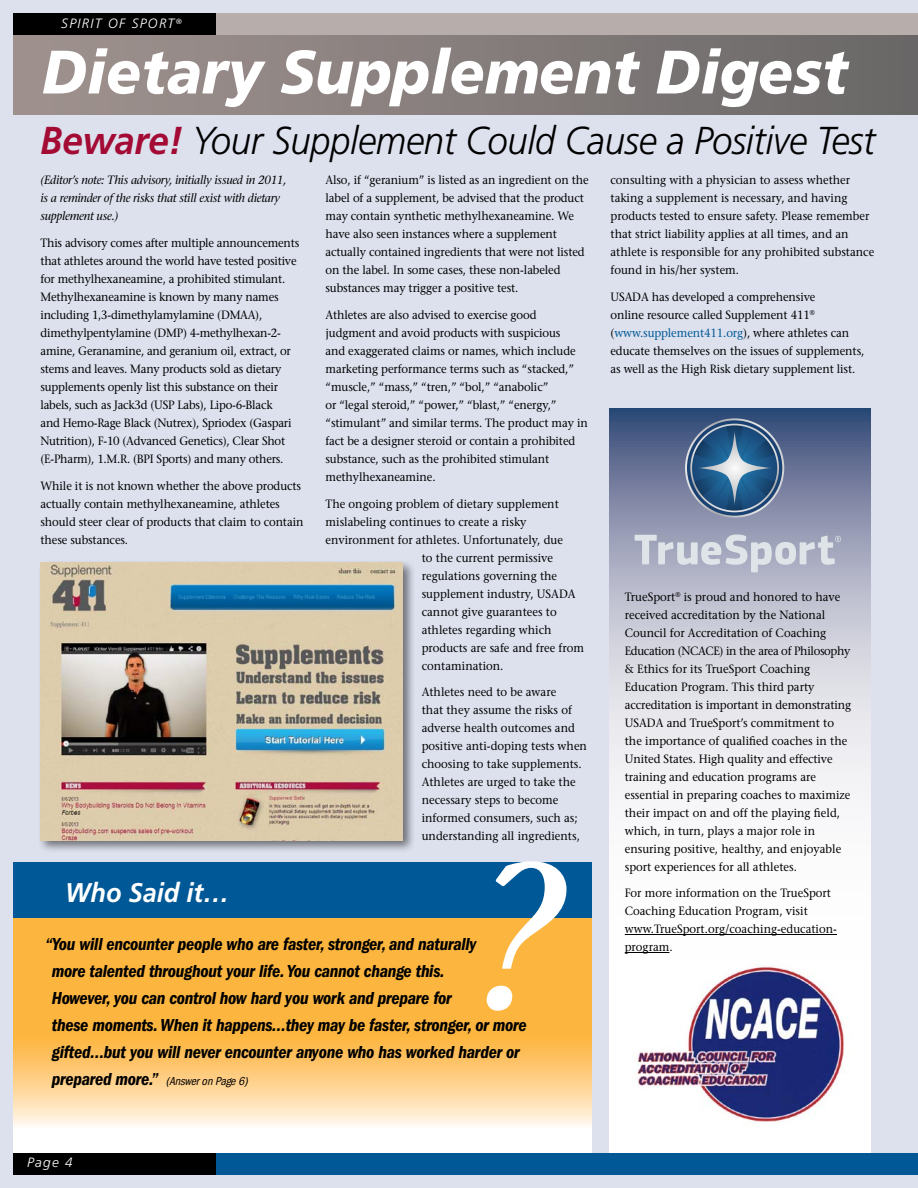
<style>
.page{position:relative;width:918px;height:1188px;background:#fff}
.page>*{position:absolute;margin:0;border:0;box-sizing:border-box;transform-origin:0 0}
.t1{font:italic 500 200.1px "Stone Serif Std";color:#fff}
.t2{font:italic 900 61.2px "Frutiger LT Std";color:#fff;scale:.94 1}
.t3{font:italic 300 38.85px "Frutiger LT Std";letter-spacing:-.01em;color:#000;scale:.94 1}
.t4{font:italic 700 27px "Frutiger LT Std";color:#fff;scale:.94 1}
.t5{font:18px/27px "ITC Franklin Gothic Std Dm Cd It";letter-spacing:-.015em;color:#000}
.t6{font:italic 300 13.5px "Frutiger LT Std";letter-spacing:.1em;color:#fff}
.t7{font:500 12px/18px "Stone Serif Std";letter-spacing:-.01em;color:#000;scale:.94 1}
.t8{font:italic 500 12px/18px "Stone Serif Std";letter-spacing:-.02em;color:#000;scale:.94 1}
.t9{font:italic condensed 12px "ITC Franklin Gothic Std";color:#000}
.s1{font-weight:700;color:#a30b35}
.s2{font-family:"ITC Franklin Gothic Std Dm Cd It";font-style:normal;font-stretch:normal;font-size:18px}
.s3{color:#005996}
</style>
<div class="page">
<div style="left:0;top:410px;width:918px;height:778px;background:#dde1ee"></div>
<svg style="left:14px;top:918px;width:578px;height:235px;background:#fdc873"></svg>
<div style="left:0;top:0;width:918px;height:770px;background:#dde1ee"></div>
<div style="left:14px;top:14px;width:904px;height:21px;background:#b7adaa"></div>
<div style="left:14px;top:14px;width:202px;height:21px;background:#000"></div>
<div style="left:14px;top:35px;width:904px;height:79px;background:linear-gradient(to right,#a19390,#6a6768)"></div>
<div style="left:14px;top:862px;width:578px;height:56px;background:#005996"></div>
<svg style="left:609px;top:408px;width:261px;height:745px"></svg>
<hr style="left:625px;top:934px;width:212px;height:1px;background:#000">
<hr style="left:625px;top:952px;width:44px;height:1px;background:#000">
<svg style="left:685px;top:418px;width:99px;height:100px;background:#4e7195"></svg>
<svg style="left:635px;top:534px;width:206px;height:38px"></svg>
<img style="left:621px;top:958px;width:235px;height:171px">
<div style="left:212px;top:1153px;width:706px;height:21px;background:#005996"></div>
<div style="left:14px;top:1153px;width:202px;height:21px;background:#000"></div>
<div style="left:37px;top:559px;width:379px;height:294px;background:#000;opacity:.5"></div>
<img style="left:40px;top:562px;width:363px;height:278px">
<p class="t6" style="left:61px;top:16px;width:122px">SPIRIT OF SPORT<sup>®</sup></p>
<h2 class="t2" style="left:42px;top:36px;width:858px">Dietary Supplement Digest</h2>
<h3 class="t3" style="left:40px;top:119px;width:890px"><span class="s1">Beware!</span> Your Supplement Could Cause a Positive Test</h3>
<p class="t8" style="left:40px;top:171px;width:263px">(Editor’s note: This advisory, initially issued in 2011, is a reminder of the risks that still exist with dietary supplement use.)</p>
<p class="t7" style="left:40px;top:234px;width:277px">This advisory comes after multiple announcements that athletes around the world have tested positive for methylhexaneamine, a prohibited stimulant.<br>Methylhexaneamine is known by many names including 1,3-dimethylamylamine (DMAA), dimethylpentylamine (DMP) 4-methylhexan-2- amine, Geranamine, and geranium oil, extract, or stems and leaves. Many products sold as dietary supplements openly list this substance on their labels, such as Jack3d (USP Labs), Lipo-6-Black<br>and Hemo-Rage Black (Nutrex), Spriodex (Gaspari Nutrition), F-10 (Advanced Genetics), Clear Shot (E-Pharm), 1.M.R. (BPI Sports) and many others.</p>
<p class="t7" style="left:40px;top:476px;width:281px">While it is not known whether the above products actually contain methylhexaneamine, athletes should steer clear of products that claim to contain these substances.</p>
<p class="t7" style="left:326px;top:171px;width:282px">Also, if “geranium” is listed as an ingredient on the label of a supplement, be advised that the product may contain synthetic methylhexaneamine. We have also seen instances where a supplement actually contained ingredients that were not listed on the label. In some cases, these non-labeled substances may trigger a positive test.</p>
<p class="t7" style="left:326px;top:306px;width:281px">Athletes are also advised to exercise good judgment and avoid products with suspicious<br>and exaggerated claims or names, which include marketing performance terms such as “stacked,” “muscle,” “mass,” “tren,” “bol,” “anabolic”<br>or “legal steroid,” “power,” “blast,” “energy,” “stimulant” and similar terms. The product may in fact be a designer steroid or contain a prohibited substance, such as the prohibited stimulant methylhexaneamine.</p>
<p class="t7" style="left:326px;top:494px;width:250px">The ongoing problem of dietary supplement</p>
<p class="t7" style="left:326px;top:512px;width:215px">mislabeling continues to create a risky</p>
<p class="t7" style="left:326px;top:530px;width:254px">environment for athletes. Unfortunately, due</p>
<p class="t7" style="left:422px;top:548px;width:141px">to the current permissive</p>
<p class="t7" style="left:422px;top:566px;width:146px">regulations governing the</p>
<p class="t7" style="left:422px;top:584px;width:165px">supplement industry, USADA</p>
<p class="t7" style="left:422px;top:602px;width:145px">cannot give guarantees to</p>
<p class="t7" style="left:422px;top:620px;width:140px">athletes regarding which</p>
<p class="t7" style="left:422px;top:638px;width:174px">products are safe and free from</p>
<p class="t7" style="left:422px;top:656px;width:89px">contamination.</p>
<p class="t7" style="left:422px;top:683px;width:177px">Athletes need to be aware<br>that they assume the risks of adverse health outcomes and positive anti-doping tests when choosing to take supplements.<br>Athletes are urged to take the necessary steps to become informed consumers, such as; understanding all ingredients,</p>
<h1 class="t1" style="left:475px;top:822px;width:94px">?</h1>
<h3 class="t4" style="left:65px;top:876px;width:176px">Who Said it…</h3>
<p class="t5" style="left:52px;top:931px;width:476px;text-indent:-6px">“You will encounter people who are faster, stronger, and naturally<br>more talented throughout your life. You cannot change this.<br>However, you can control how hard you work and prepare for<br>these moments. When it happens…they may be faster, stronger, or more gifted…but you will never encounter anyone who has worked harder or</p>
<p class="t9" style="left:52px;top:1075px;width:200px"><span class="s2">prepared more.”</span> (AnsweronPage6)</p>
<p class="t7" style="left:611px;top:171px;width:282px">consulting with a physician to assess whether taking a supplement is necessary, and having products tested to ensure safety. Please remember that strict liability applies at all times, and an athlete is responsible for any prohibited substance found in his/her system.</p>
<p class="t7" style="left:611px;top:288px;width:272px">USADA has developed a comprehensive<br>online resource called Supplement 411<sup>® </sup>(<span class="s3">www.supplement411.org</span>), where athletes can educate themselves on the issues of supplements, as well as the High Risk dietary supplement list.</p>
<p class="t7" style="left:625px;top:588px;width:242px">TrueSport<sup>®</sup> is proud and honored to have received accreditation by the National Council for Accreditation of Coaching Education (NCACE) in the area of Philosophy &amp; Ethics for its TrueSport Coaching Education Program. This third party accreditation is important in demonstrating USADA and TrueSport’s commitment to the importance of qualified coaches in the United States. High quality and effective training and education programs are essential in preparing coaches to maximize their impact on and off the playing field, which, in turn, plays a major role in ensuring positive, healthy, and enjoyable sport experiences for all athletes.</p>
<p class="t7" style="left:625px;top:884px;width:227px">For more information on the TrueSport<br>Coaching Education Program, visit www.TrueSport.org/coaching-education&shy;program.</p>
<p class="t6" style="left:27px;top:1154px;width:47px">Page 4</p>
</div>
